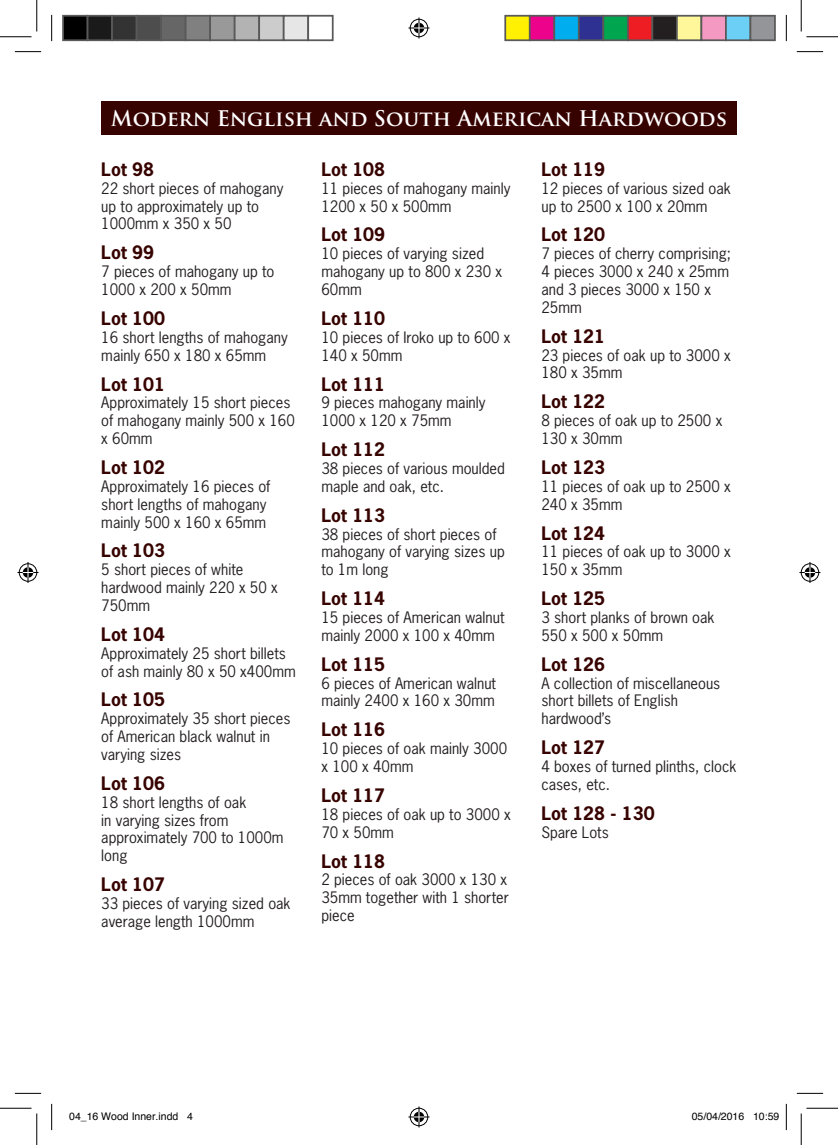
<style>
.page{position:relative;width:838px;height:1145px;background:#fff}
.page>*{position:absolute;margin:0;border:0;box-sizing:border-box;transform-origin:0 0}
.t1{font:700 21px "Trajan Pro";color:#fff}
.t2{font:700 17.5px "News Gothic Std";color:#360300}
.t3{font:14.88px/17.8px "News Gothic Std";color:#231f20}
.t4{font:10.5px "Helvetica";color:#000}
</style>
<div class="page">
<div style="left:101px;top:101px;width:635px;height:34px;background:#360300"></div>
<svg style="left:15px;top:51px;width:26px;height:1px"></svg>
<svg style="left:796px;top:51px;width:27px;height:1px"></svg>
<svg style="left:15px;top:1093px;width:26px;height:1px"></svg>
<svg style="left:796px;top:1093px;width:27px;height:1px"></svg>
<svg style="left:51px;top:15px;width:1px;height:26px"></svg>
<svg style="left:51px;top:1104px;width:1px;height:26px"></svg>
<svg style="left:786px;top:15px;width:1px;height:26px"></svg>
<svg style="left:786px;top:1104px;width:1px;height:26px"></svg>
<hr style="left:0;top:36px;width:32px;height:1px;background:#000">
<hr style="left:806px;top:36px;width:31px;height:1px;background:#000">
<hr style="left:0;top:1108px;width:32px;height:1px;background:#000">
<hr style="left:806px;top:1108px;width:31px;height:1px;background:#000">
<hr style="left:36px;top:0;width:1px;height:31px;background:#000">
<hr style="left:36px;top:1113px;width:1px;height:32px;background:#000">
<hr style="left:800px;top:0;width:1px;height:31px;background:#000">
<hr style="left:800px;top:1113px;width:1px;height:32px;background:#000">
<svg style="left:408px;top:18px;width:21px;height:21px"></svg>
<svg style="left:408px;top:1106px;width:21px;height:21px"></svg>
<svg style="left:18px;top:562px;width:21px;height:21px"></svg>
<svg style="left:799px;top:562px;width:21px;height:21px"></svg>
<div style="left:63px;top:16px;width:25px;height:24px;background:#000"></div>
<div style="left:62px;top:15px;width:26px;height:26px;border:2px solid #595959"></div>
<div style="left:88px;top:16px;width:24px;height:24px;background:#1a1a1a"></div>
<div style="left:87px;top:15px;width:26px;height:26px;border:2px solid #595959"></div>
<div style="left:112px;top:16px;width:25px;height:24px;background:#333"></div>
<div style="left:111px;top:15px;width:26px;height:26px;border:2px solid #595959"></div>
<div style="left:137px;top:16px;width:24px;height:24px;background:#4d4d4d"></div>
<div style="left:136px;top:15px;width:26px;height:26px;border:2px solid #595959"></div>
<div style="left:161px;top:16px;width:25px;height:24px;background:#666"></div>
<div style="left:160px;top:15px;width:26px;height:26px;border:2px solid #595959"></div>
<div style="left:186px;top:16px;width:24px;height:24px;background:#808080"></div>
<div style="left:185px;top:15px;width:26px;height:26px;border:2px solid #595959"></div>
<div style="left:210px;top:16px;width:25px;height:24px;background:#999"></div>
<div style="left:209px;top:15px;width:26px;height:26px;border:2px solid #595959"></div>
<div style="left:235px;top:16px;width:24px;height:24px;background:#b3b3b3"></div>
<div style="left:234px;top:15px;width:26px;height:26px;border:2px solid #595959"></div>
<div style="left:259px;top:16px;width:25px;height:24px;background:#ccc"></div>
<div style="left:258px;top:15px;width:26px;height:26px;border:2px solid #595959"></div>
<div style="left:284px;top:16px;width:24px;height:24px;background:#e6e6e6"></div>
<div style="left:283px;top:15px;width:26px;height:26px;border:2px solid #595959"></div>
<div style="left:307px;top:15px;width:26px;height:26px;border:2px solid #595959"></div>
<div style="left:505px;top:16px;width:24px;height:24px;background:#fff101"></div>
<div style="left:504px;top:15px;width:26px;height:26px;border:2px solid #595959"></div>
<div style="left:529px;top:16px;width:25px;height:24px;background:#ed028c"></div>
<div style="left:529px;top:15px;width:26px;height:26px;border:2px solid #595959"></div>
<div style="left:554px;top:16px;width:24px;height:24px;background:#00aeef"></div>
<div style="left:553px;top:15px;width:26px;height:26px;border:2px solid #595959"></div>
<div style="left:578px;top:16px;width:25px;height:24px;background:#2e3092"></div>
<div style="left:578px;top:15px;width:26px;height:26px;border:2px solid #595959"></div>
<div style="left:603px;top:16px;width:24px;height:24px;background:#00a54f"></div>
<div style="left:602px;top:15px;width:26px;height:26px;border:2px solid #595959"></div>
<div style="left:627px;top:16px;width:25px;height:24px;background:#ee1d23"></div>
<div style="left:627px;top:15px;width:26px;height:26px;border:2px solid #595959"></div>
<div style="left:652px;top:16px;width:24px;height:24px;background:#231f20"></div>
<div style="left:651px;top:15px;width:26px;height:26px;border:2px solid #595959"></div>
<div style="left:676px;top:16px;width:25px;height:24px;background:#fff79a"></div>
<div style="left:676px;top:15px;width:26px;height:26px;border:2px solid #595959"></div>
<div style="left:701px;top:16px;width:24px;height:24px;background:#f499c2"></div>
<div style="left:700px;top:15px;width:26px;height:26px;border:2px solid #595959"></div>
<div style="left:725px;top:16px;width:25px;height:24px;background:#6bcff6"></div>
<div style="left:725px;top:15px;width:26px;height:26px;border:2px solid #595959"></div>
<div style="left:750px;top:16px;width:24px;height:24px;background:#939598"></div>
<div style="left:749px;top:15px;width:26px;height:26px;border:2px solid #595959"></div>
<h1 class="t1" style="left:111px;top:105px;width:617px">Modern English and South American Hardwoods</h1>
<p class="t2" style="left:101px;top:158px;width:54px">Lot 98</p>
<p class="t3" style="left:101px;top:179px;width:184px">22 short pieces of mahogany up to approximately up to<br>1000mm x 350 x 50</p>
<p class="t2" style="left:101px;top:241px;width:54px">Lot 99</p>
<p class="t3" style="left:101px;top:263px;width:175px">7 pieces of mahogany up to<br>1000 x 200 x 50mm</p>
<p class="t2" style="left:101px;top:307px;width:65px">Lot 100</p>
<p class="t3" style="left:101px;top:328px;width:188px">16 short lengths of mahogany mainly 650 x 180 x 65mm</p>
<p class="t2" style="left:101px;top:372px;width:65px">Lot 101</p>
<p class="t3" style="left:101px;top:394px;width:195px">Approximately 15 short pieces of mahogany mainly 500 x 160 x 60mm</p>
<p class="t2" style="left:101px;top:456px;width:65px">Lot 102</p>
<p class="t3" style="left:101px;top:477px;width:171px">Approximately 16 pieces of short lengths of mahogany mainly 500 x 160 x 65mm</p>
<p class="t2" style="left:101px;top:539px;width:65px">Lot 103</p>
<p class="t3" style="left:101px;top:561px;width:178px">5 short pieces of white hardwood mainly 220 x 50 x<br>750mm</p>
<p class="t2" style="left:101px;top:623px;width:65px">Lot 104</p>
<p class="t3" style="left:101px;top:644px;width:196px">Approximately 25 short billets of ash mainly 80 x 50 x400mm</p>
<p class="t2" style="left:101px;top:688px;width:65px">Lot 105</p>
<p class="t3" style="left:101px;top:710px;width:191px">Approximately 35 short pieces of American black walnut in varying sizes</p>
<p class="t2" style="left:101px;top:772px;width:65px">Lot 106</p>
<p class="t3" style="left:101px;top:793px;width:184px">18 short lengths of oak<br>in varying sizes from approximately 700 to 1000m long</p>
<p class="t2" style="left:101px;top:873px;width:65px">Lot 107</p>
<p class="t3" style="left:101px;top:894px;width:191px">33 pieces of varying sized oak average length 1000mm</p>
<p class="t2" style="left:321px;top:158px;width:65px">Lot 108</p>
<p class="t3" style="left:321px;top:179px;width:190px">11 pieces of mahogany mainly<br>1200 x 50 x 500mm</p>
<p class="t2" style="left:321px;top:223px;width:65px">Lot 109</p>
<p class="t3" style="left:321px;top:245px;width:182px">10 pieces of varying sized mahogany up to 800 x 230 x<br>60mm</p>
<p class="t2" style="left:321px;top:307px;width:65px">Lot 110</p>
<p class="t3" style="left:321px;top:328px;width:191px">10 pieces of Iroko up to 600 x<br>140 x 50mm</p>
<p class="t2" style="left:321px;top:372px;width:65px">Lot 111</p>
<p class="t3" style="left:321px;top:394px;width:166px">9 pieces mahogany mainly<br>1000 x 120 x 75mm</p>
<p class="t2" style="left:321px;top:438px;width:65px">Lot 112</p>
<p class="t3" style="left:321px;top:459px;width:185px">38 pieces of various moulded maple and oak, etc.</p>
<p class="t2" style="left:321px;top:504px;width:65px">Lot 113</p>
<p class="t3" style="left:321px;top:525px;width:185px">38 pieces of short pieces of mahogany of varying sizes up to 1m long</p>
<p class="t2" style="left:321px;top:587px;width:65px">Lot 114</p>
<p class="t3" style="left:321px;top:608px;width:185px">15 pieces of American walnut mainly 2000 x 100 x 40mm</p>
<p class="t2" style="left:321px;top:653px;width:65px">Lot 115</p>
<p class="t3" style="left:321px;top:674px;width:176px">6 pieces of American walnut mainly 2400 x 160 x 30mm</p>
<p class="t2" style="left:321px;top:718px;width:65px">Lot 116</p>
<p class="t3" style="left:321px;top:740px;width:187px">10 pieces of oak mainly 3000 x 100 x 40mm</p>
<p class="t2" style="left:321px;top:784px;width:65px">Lot 117</p>
<p class="t3" style="left:321px;top:805px;width:191px">18 pieces of oak up to 3000 x<br>70 x 50mm</p>
<p class="t2" style="left:321px;top:849px;width:65px">Lot 118</p>
<p class="t3" style="left:321px;top:871px;width:189px;text-align:justify">2 pieces of oak 3000 x 130 x 35mm together with 1 shorter piece</p>
<p class="t2" style="left:541px;top:158px;width:65px">Lot 119</p>
<p class="t3" style="left:541px;top:179px;width:191px">12 pieces of various sized oak up to 2500 x 100 x 20mm</p>
<p class="t2" style="left:541px;top:223px;width:65px">Lot 120</p>
<p class="t3" style="left:541px;top:245px;width:191px">7 pieces of cherry comprising;<br>4 pieces 3000 x 240 x 25mm and 3 pieces 3000 x 150 x<br>25mm</p>
<p class="t2" style="left:541px;top:325px;width:65px">Lot 121</p>
<p class="t3" style="left:541px;top:346px;width:191px">23 pieces of oak up to 3000 x<br>180 x 35mm</p>
<p class="t2" style="left:541px;top:390px;width:65px">Lot 122</p>
<p class="t3" style="left:541px;top:412px;width:182px">8 pieces of oak up to 2500 x<br>130 x 30mm</p>
<p class="t2" style="left:541px;top:456px;width:65px">Lot 123</p>
<p class="t3" style="left:541px;top:477px;width:191px">11 pieces of oak up to 2500 x<br>240 x 35mm</p>
<p class="t2" style="left:541px;top:521px;width:65px">Lot 124</p>
<p class="t3" style="left:541px;top:543px;width:191px">11 pieces of oak up to 3000 x<br>150 x 35mm</p>
<p class="t2" style="left:541px;top:587px;width:65px">Lot 125</p>
<p class="t3" style="left:541px;top:608px;width:174px">3 short planks of brown oak<br>550 x 500 x 50mm</p>
<p class="t2" style="left:541px;top:653px;width:65px">Lot 126</p>
<p class="t3" style="left:541px;top:674px;width:180px">A collection of miscellaneous short billets of English hardwood’s</p>
<p class="t2" style="left:541px;top:736px;width:65px">Lot 127</p>
<p class="t3" style="left:541px;top:757px;width:196px">4 boxes of turned plinths, clock cases, etc.</p>
<p class="t2" style="left:541px;top:802px;width:115px">Lot 128 - 130</p>
<p class="t3" style="left:541px;top:823px;width:69px">Spare Lots</p>
<p class="t4" style="left:69px;top:1108px;width:125px">04_16 Wood Inner.indd 4</p>
<p class="t4" style="left:691px;top:1108px;width:89px">05/04/2016 10:59</p>
</div>
